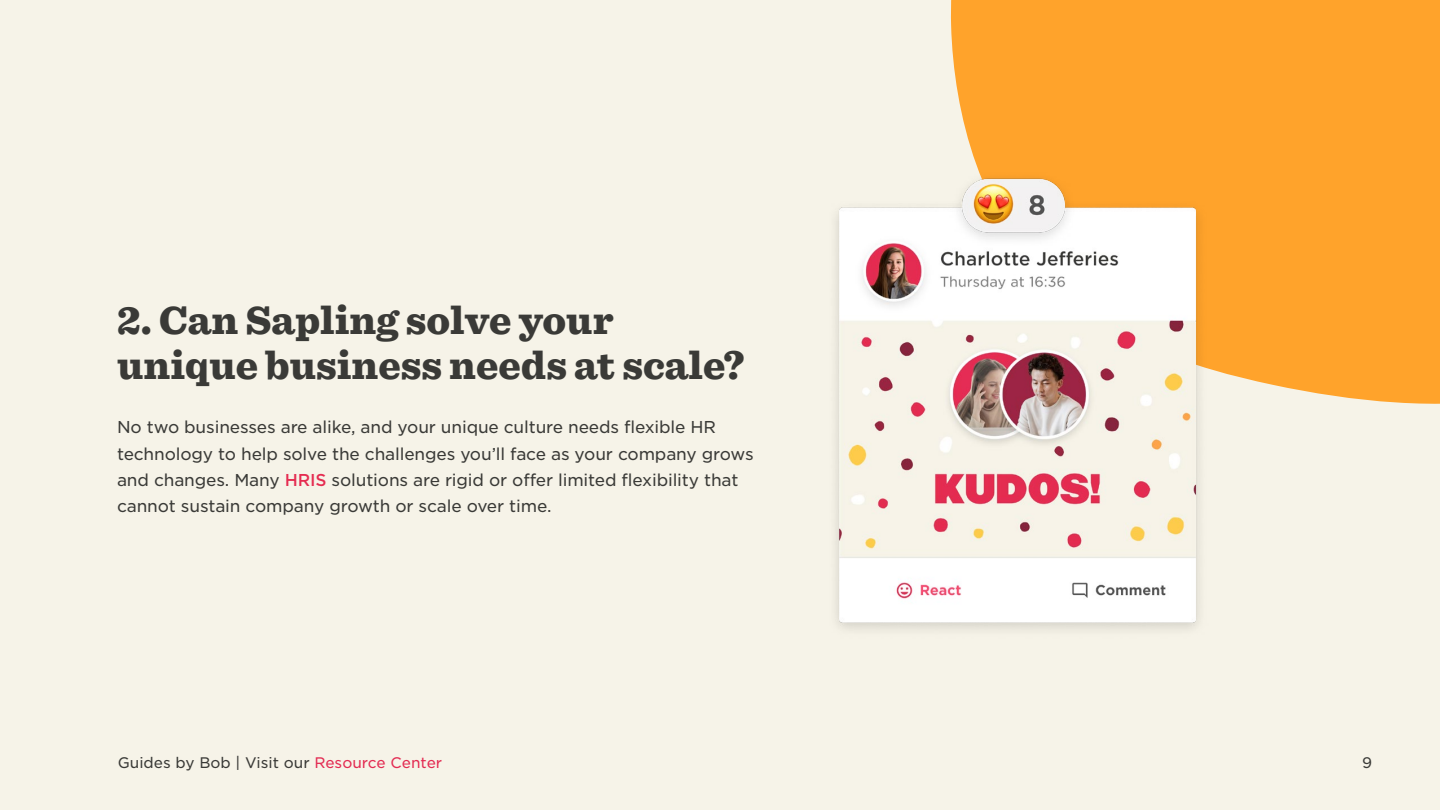
<style>
.page{position:relative;width:1440px;height:810px;background:#f6f3e8}
.page>*{position:absolute;margin:0;border:0;box-sizing:border-box;transform-origin:0 0}
.t1{font:900 41.25px/45px "Sentinel";color:#3a3a37}
.t2{font:16.5px/26.2px "Gotham S Sm";letter-spacing:-.01em;color:#3a3a37}
.t3{font:14.7px "Gotham S Sm";color:#3a3a37}
.s1{font-weight:500;color:#e52c51}
.s2{color:#e32b52}
</style>
<div class="page">
<div style="left:951px;top:0;width:489px;height:404px;background:#ffa32b"></div>
<img style="left:835px;top:198px;width:373px;height:432px">
<img style="left:949px;top:170px;width:128px;height:79px">
<h1 class="t1" style="left:117px;top:297px;width:630px">2. Can Sapling solve your unique business needs at scale?</h1>
<p class="t2" style="left:117px;top:414px;width:638px">No two businesses are alike, and your unique culture needs flexible HR technology to help solve the challenges you l l’ face as your company grows and changes. Many <span class="s1">HRIS</span> solutions are rigid or offer limited flexibility that cannot sustain company growth or scale over time.</p>
<p class="t3" style="left:118px;top:753px;width:326px">Guides by Bob | Visit our <span class="s2">Resource Center</span></p>
<p class="t3" style="left:1362px;top:753px;width:12px">9</p>
</div>
